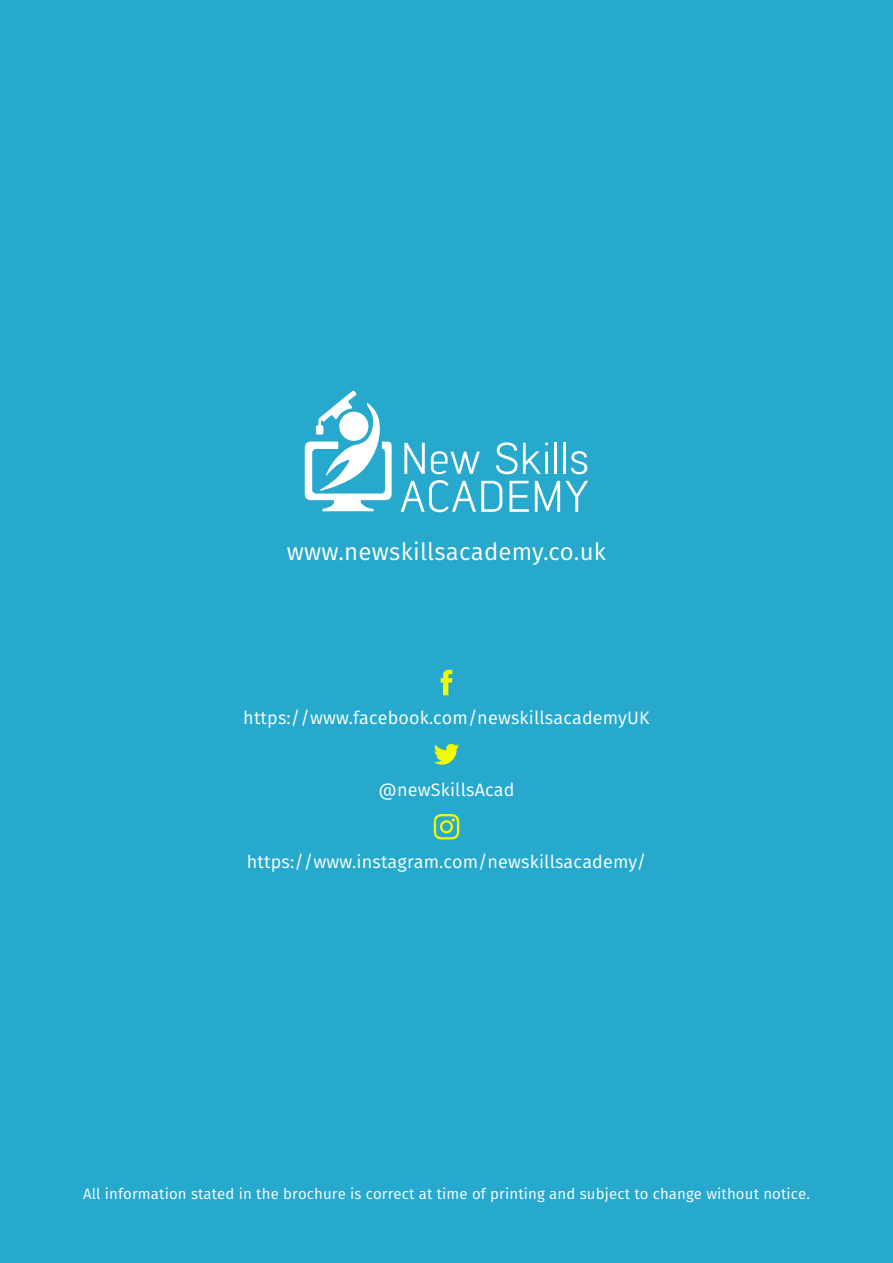
<style>
.page{position:relative;width:893px;height:1263px;background:#26a9cc}
.page>*{position:absolute;margin:0;border:0;box-sizing:border-box;transform-origin:0 0}
.t1{font:24px "Fira Sans";letter-spacing:.01em;color:#fff}
.t2{font:18px "Fira Sans";letter-spacing:.01em;color:#fff}
.t3{font:15px "Fira Sans";letter-spacing:.01em;color:#fff}
</style>
<div class="page">
<svg style="left:305px;top:390px;width:87px;height:121px"></svg>
<svg style="left:404px;top:443px;width:21px;height:31px"></svg>
<svg style="left:431px;top:451px;width:49px;height:23px"></svg>
<svg style="left:496px;top:442px;width:52px;height:32px"></svg>
<hr style="left:545px;top:452px;width:3px;height:22px;background:#fff">
<hr style="left:554px;top:443px;width:3px;height:31px;background:#fff">
<hr style="left:563px;top:443px;width:3px;height:31px;background:#fff">
<svg style="left:571px;top:451px;width:16px;height:23px"></svg>
<svg style="left:401px;top:480px;width:101px;height:32px"></svg>
<svg style="left:510px;top:481px;width:19px;height:31px"></svg>
<svg style="left:535px;top:481px;width:53px;height:31px"></svg>
<svg style="left:434px;top:744px;width:25px;height:21px"></svg>
<svg style="left:441px;top:670px;width:11px;height:25px"></svg>
<svg style="left:434px;top:814px;width:25px;height:25px"></svg>
<h1 class="t1" style="left:287px;top:535px;width:321px">www.newskillsacademy.co.uk</h1>
<p class="t2" style="left:243px;top:705px;width:408px">https://www.facebook.com/newskillsacademyUK</p>
<p class="t2" style="left:379px;top:777px;width:137px">@newSkillsAcad</p>
<p class="t2" style="left:247px;top:849px;width:401px">https://www.instagram.com/newskillsacademy/</p>
<p class="t3" style="left:83px;top:1183px;width:728px">All information stated in the brochure is correct at time of printing and subject to change without notice.</p>
</div>
